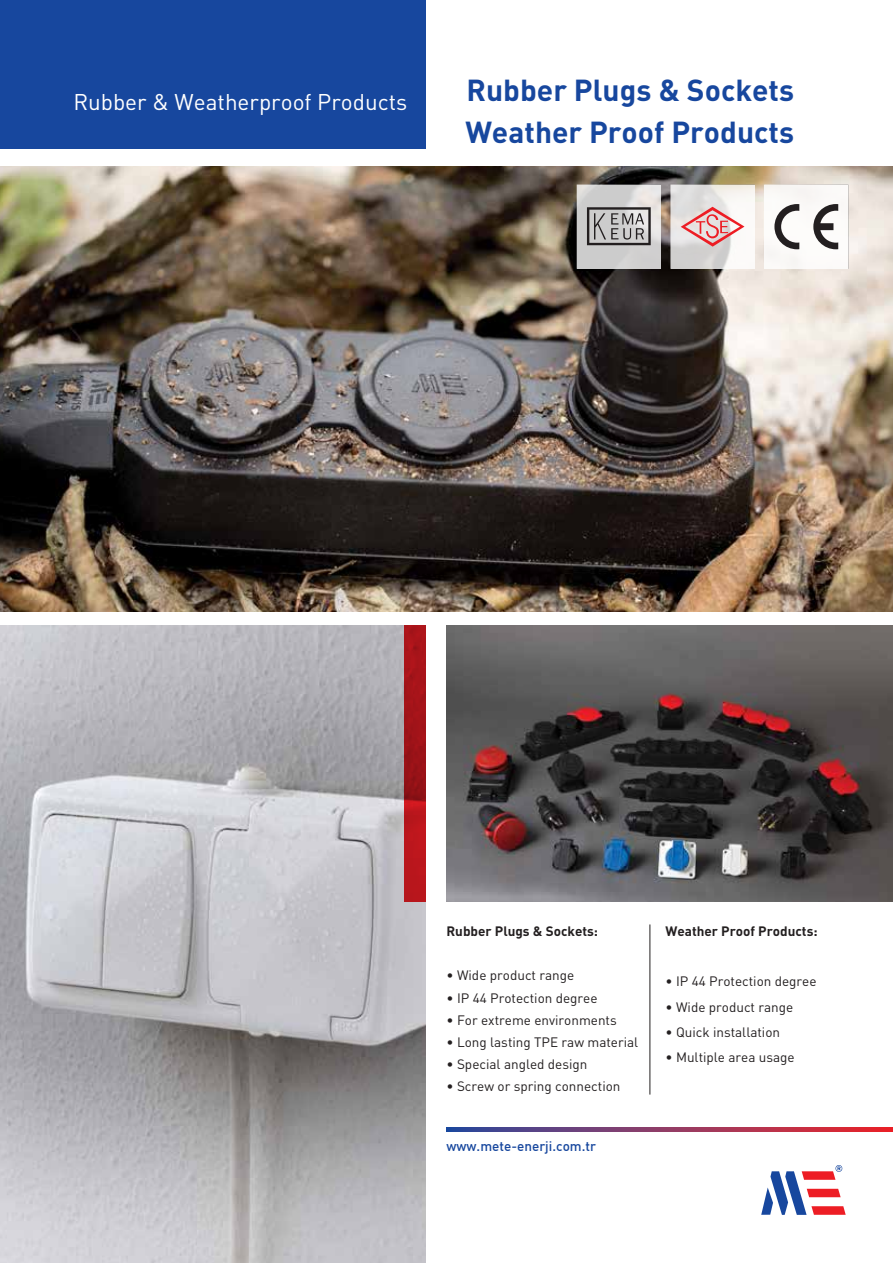
<style>
.page{position:relative;width:893px;height:1263px;background:#fff}
.page>*{position:absolute;margin:0;border:0;box-sizing:border-box;transform-origin:0 0}
.t1{font:30px/42px "DIN Bold";color:#17479e}
.t2{font:22.5px "DIN Regular";color:#fff}
.t3{font:13.5px "DIN Regular";color:#231f20}
.t4{font:13.5px "DIN Bold";color:#231f20}
.t5{font:13.5px "DIN Medium";color:#17479e}
</style>
<div class="page">
<img style="left:0;top:167px;width:893px;height:444px">
<div style="left:0;top:0;width:425px;height:149px;background:#17479e"></div>
<img style="left:446px;top:625px;width:447px;height:276px">
<svg style="left:761px;top:1165px;width:85px;height:50px"></svg>
<img style="left:0;top:625px;width:425px;height:638px">
<svg style="left:404px;top:625px;width:21px;height:276px;background:#aa141a"></svg>
<svg style="left:446px;top:1127px;width:447px;height:4px;background:#8f3963"></svg>
<hr style="left:649px;top:924px;width:1px;height:170px;background:#231f20">
<svg style="left:577px;top:185px;width:84px;height:84px;background:#d3d2d1"></svg>
<svg style="left:671px;top:185px;width:84px;height:84px"></svg>
<svg style="left:681px;top:207px;width:63px;height:40px"></svg>
<div style="left:764px;top:185px;width:84px;height:84px;background:#fbfaf8"></div>
<svg style="left:774px;top:204px;width:25px;height:45px"></svg>
<svg style="left:813px;top:204px;width:25px;height:45px"></svg>
<svg style="left:587px;top:207px;width:64px;height:38px;background:#9b9999"></svg>
<h2 class="t2" style="left:73px;top:87px;width:336px">Rubber &amp; Weatherproof Products</h2>
<h1 class="t1" style="left:465px;top:68px;width:330px">Rubber Plugs &amp; Sockets<br>Weather Proof Products</h1>
<p class="t4" style="left:446px;top:922px;width:153px">Rubber Plugs &amp; Sockets:</p>
<p class="t3" style="left:446px;top:967px;width:129px">• Wide product range</p>
<p class="t3" style="left:446px;top:989px;width:153px">• IP 44 Protection degree</p>
<p class="t3" style="left:446px;top:1011px;width:172px">• For extreme environments</p>
<p class="t3" style="left:446px;top:1034px;width:193px">• Long lasting TPE raw material</p>
<p class="t3" style="left:446px;top:1056px;width:142px">• Special angled design</p>
<p class="t3" style="left:446px;top:1078px;width:176px">• Screw or spring connection</p>
<p class="t5" style="left:446px;top:1137px;width:151px">www.mete-enerji.com.tr</p>
<p class="t4" style="left:665px;top:922px;width:154px">Weather Proof Products:</p>
<p class="t3" style="left:665px;top:973px;width:153px">• IP 44 Protection degree</p>
<p class="t3" style="left:665px;top:998px;width:129px">• Wide product range</p>
<p class="t3" style="left:665px;top:1023px;width:116px">• Quick installation</p>
<p class="t3" style="left:665px;top:1049px;width:131px">• Multiple area usage</p>
</div>
